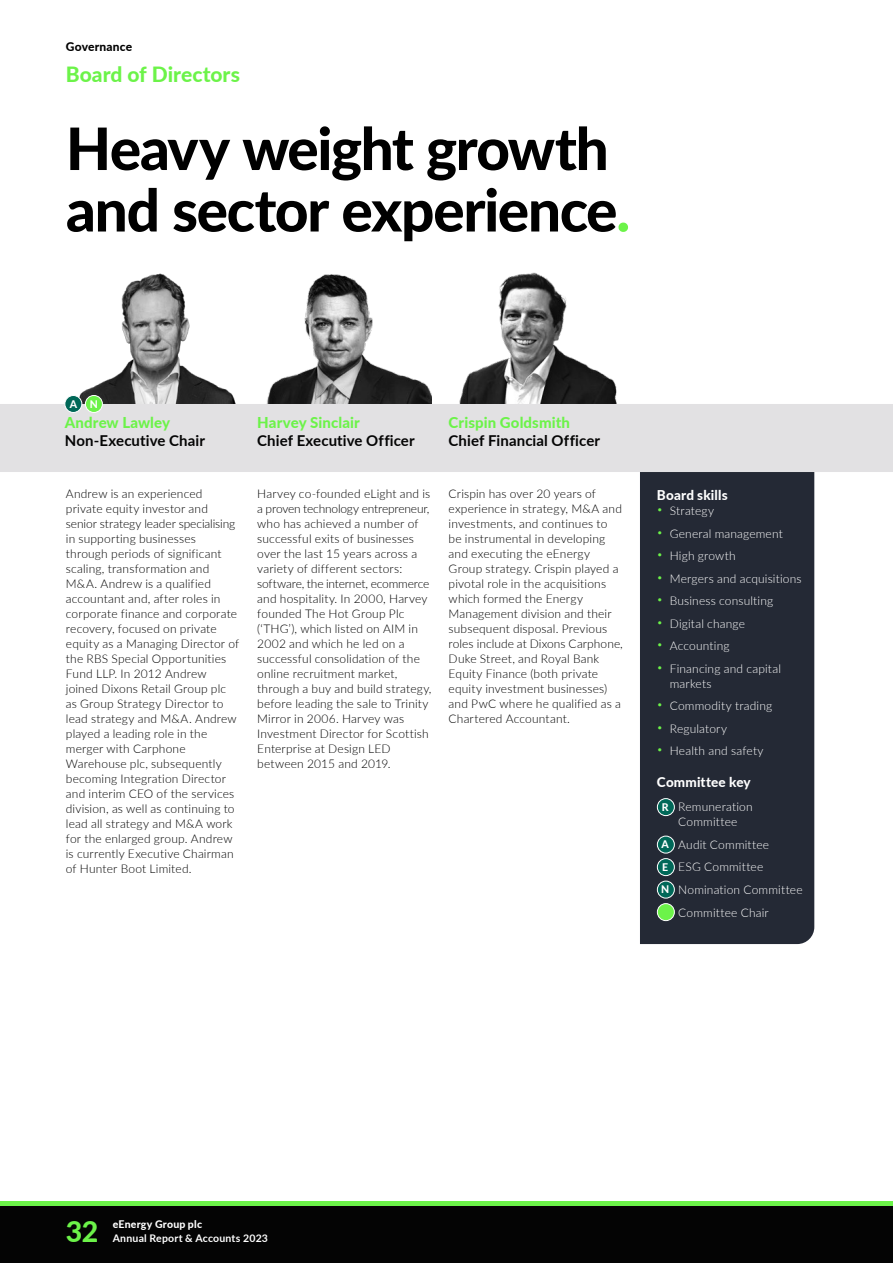
<style>
.page{position:relative;width:893px;height:1263px;background:#fff}
.page>*{position:absolute;margin:0;border:0;box-sizing:border-box;transform-origin:0 0}
.t1{font:900 58.5px/61.5px "Lato";letter-spacing:-.025em;color:#000}
.t2{font:900 28.5px "Lato";color:#6cf349}
.t3{font:900 21px "Lato";color:#6cf349}
.t4{font:700 15px "Lato";letter-spacing:.005em;color:#040404}
.t5{font:900 15px "Lato";letter-spacing:.005em;color:#6cf349}
.t6{font:900 13.5px "Lato";letter-spacing:.01em;color:#fff}
.t7{font:300 12px/15px "Lato";letter-spacing:.01em;color:#000}
.t8{font:300 12px/15px "Lato";letter-spacing:.015em;color:#fff}
.t9{font:900 12px "Lato";letter-spacing:.015em;color:#000}
.t10{font:700 10.5px "Lato";letter-spacing:.02em;color:#fff}
.t11{font:900 10.5px "Lato";letter-spacing:.02em;color:#fff}
.s1{color:#6cf349}
.s2{font-weight:900;font-size:10.5px}
</style>
<div class="page">
<div style="left:640px;top:472px;width:174px;height:472px;background:#242935"></div>
<div style="left:657px;top:798px;width:17px;height:18px;background:#006858;border-radius:50%"></div>
<div style="left:657px;top:798px;width:18px;height:18px;border:1px solid #fff;border-radius:50%"></div>
<div style="left:657px;top:836px;width:17px;height:17px;background:#006858;border-radius:50%"></div>
<div style="left:657px;top:836px;width:18px;height:17px;border:1px solid #fff;border-radius:50%"></div>
<div style="left:657px;top:858px;width:17px;height:18px;background:#006858;border-radius:50%"></div>
<div style="left:657px;top:858px;width:18px;height:18px;border:1px solid #fff;border-radius:50%"></div>
<div style="left:657px;top:881px;width:17px;height:17px;background:#006858;border-radius:50%"></div>
<div style="left:657px;top:881px;width:18px;height:17px;border:1px solid #fff;border-radius:50%"></div>
<div style="left:657px;top:903px;width:17px;height:18px;background:#6cf349;border-radius:50%"></div>
<div style="left:657px;top:903px;width:18px;height:18px;border:1px solid #fff;border-radius:50%"></div>
<img style="left:266px;top:274px;width:166px;height:130px">
<img style="left:66px;top:273px;width:170px;height:131px">
<img style="left:459px;top:272px;width:158px;height:132px">
<div style="left:0;top:404px;width:893px;height:68px;background:#e2e1e3"></div>
<svg style="left:65px;top:395px;width:17px;height:17px"></svg>
<div style="left:64px;top:395px;width:18px;height:18px;border:1px solid #fff;border-radius:50%"></div>
<div style="left:69px;top:399px;width:9px;height:10px;background:#006858"></div>
<div style="left:85px;top:395px;width:17px;height:17px;background:#6cf349;border-radius:50%"></div>
<div style="left:85px;top:395px;width:18px;height:18px;border:1px solid #fff;border-radius:50%"></div>
<div style="left:0;top:1205px;width:893px;height:58px;background:#040404"></div>
<hr style="left:0;top:1201px;width:893px;height:4px;background:#6cf349">
<p class="t9" style="left:66px;top:39px;width:68px">Governance</p>
<h3 class="t3" style="left:66px;top:61px;width:176px">Board of Directors</h3>
<h1 class="t1" style="left:66px;top:117px;width:566px">Heavy weight growth and sector experience<span class="s1">.</span></h1>
<p class="t11" style="left:70px;top:397px;width:30px">A N</p>
<p class="t5" style="left:65px;top:413px;width:107px">Andrew Lawley</p>
<p class="t4" style="left:65px;top:431px;width:142px">Non-Executive Chair</p>
<p class="t5" style="left:257px;top:413px;width:104px">Harvey Sinclair</p>
<p class="t4" style="left:257px;top:431px;width:159px">Chief Executive Officer</p>
<p class="t5" style="left:449px;top:413px;width:123px">Crispin Goldsmith</p>
<p class="t4" style="left:449px;top:431px;width:153px">Chief Financial Officer</p>
<p class="t7" style="left:66px;top:485px;width:175px">Andrew is an experienced private equity investor and senior strategy leader specialising in supporting businesses through periods of significant scaling, transformation and<br>M&amp;A. Andrew is a qualified accountant and, after roles in corporate finance and corporate recovery, focused on private equity as a Managing Director of the RBS Special Opportunities<br>Fund LLP. In 2012 Andrew joined Dixons Retail Group plc as Group Strategy Director to lead strategy and M&amp;A. Andrew played a leading role in the merger with Carphone<br>Warehouse plc, subsequently becoming Integration Director and interim CEO of the services division, as well as continuing to lead all strategy and M&amp;A work for the enlarged group. Andrew is currently Executive Chairman of Hunter Boot Limited.</p>
<p class="t7" style="left:257px;top:485px;width:176px">Harvey co-founded eLight and is a proven technology entrepreneur, who has achieved a number of successful exits of businesses over the last 15 years across a variety of different sectors: software, the internet, ecommerce and hospitality. In 2000, Harvey founded The Hot Group Plc (‘THG’), which listed on AIM in<br>2002 and which he led on a successful consolidation of the online recruitment market, through a buy and build strategy, before leading the sale to Trinity<br>Mirror in 2006. Harvey was<br>Investment Director for Scottish<br>Enterprise at Design LED between 2015 and 2019.</p>
<p class="t7" style="left:449px;top:485px;width:176px">Crispin has over 20 years of experience in strategy, M&amp;A and investments, and continues to be instrumental in developing and executing the eEnergy<br>Group strategy. Crispin played a pivotal role in the acquisitions which formed the Energy<br>Management division and their subsequent disposal. Previous roles include at Dixons Carphone,<br>Duke Street, and Royal Bank<br>Equity Finance (both private equity investment businesses) and PwC where he qualified as a<br>Chartered Accountant.</p>
<p class="t6" style="left:657px;top:487px;width:72px">Board skills</p>
<p class="t8" style="left:657px;top:503px;width:59px"><sup>•</sup> Strategy</p>
<p class="t8" style="left:657px;top:525px;width:127px"><sup>•</sup> General management</p>
<p class="t8" style="left:657px;top:548px;width:80px"><sup>•</sup> High growth</p>
<p class="t8" style="left:657px;top:570px;width:146px"><sup>•</sup> Mergers and acquisitions</p>
<p class="t8" style="left:657px;top:593px;width:118px"><sup>•</sup> Business consulting</p>
<p class="t8" style="left:657px;top:615px;width:90px"><sup>•</sup> Digital change</p>
<p class="t8" style="left:657px;top:638px;width:74px"><sup>•</sup> Accounting</p>
<p class="t8" style="left:670px;top:660px;width:113px;text-indent:-13px"><sup>•</sup> Financing and capital markets</p>
<p class="t8" style="left:657px;top:698px;width:117px"><sup>•</sup> Commodity trading</p>
<p class="t8" style="left:657px;top:720px;width:72px"><sup>•</sup> Regulatory</p>
<p class="t8" style="left:657px;top:743px;width:108px"><sup>•</sup> Health and safety</p>
<p class="t6" style="left:657px;top:774px;width:95px">Committee key</p>
<p class="t8" style="left:662px;top:799px;width:92px;text-align:center"><span class="s2">R</span> Remuneration<br>Committee</p>
<p class="t8" style="left:661px;top:837px;width:109px"><span class="s2">A</span> Audit Committee</p>
<p class="t8" style="left:662px;top:859px;width:103px"><span class="s2">E</span> ESG Committee</p>
<p class="t8" style="left:661px;top:882px;width:143px"><span class="s2">N</span> Nomination Committee</p>
<p class="t8" style="left:678px;top:904px;width:92px">Committee Chair</p>
<h2 class="t2" style="left:66px;top:1213px;width:34px">32</h2>
<p class="t11" style="left:113px;top:1218px;width:91px">eEnergy Group plc</p>
<p class="t10" style="left:113px;top:1231px;width:157px">Annual Report &amp; Accounts 2023</p>
</div>
